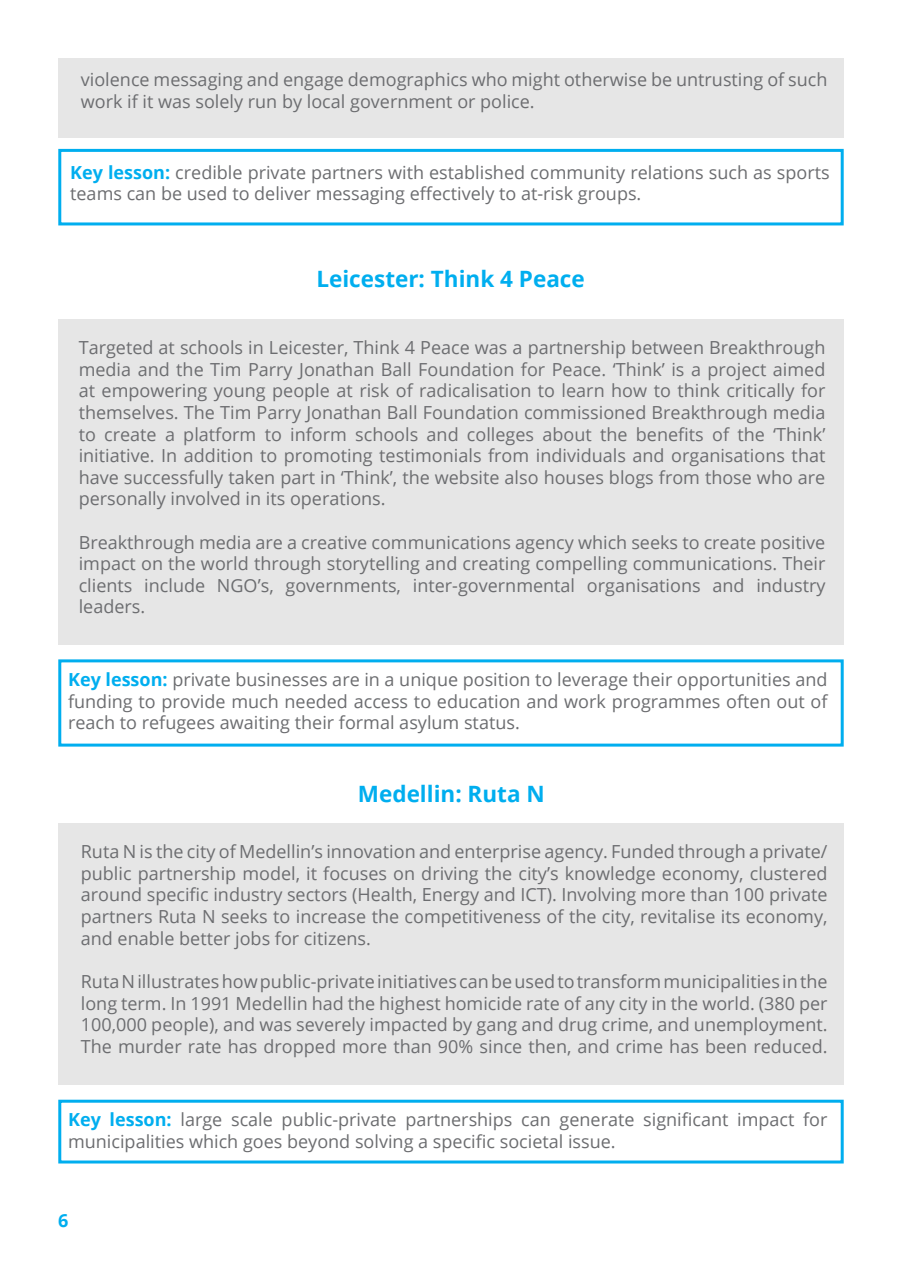
<style>
.page{position:relative;width:902px;height:1272px;background:#fff}
.page>*{position:absolute;margin:0;border:0;box-sizing:border-box;transform-origin:0 0}
.t1{font:700 22.5px "Open Sans";color:#00aeef}
.t2{font:18px/21.6px "Open Sans";color:#6c6d70;text-align:justify}
.t3{font:700 18px "Open Sans";color:#00aeef}
.s1{font-weight:700;color:#00aeef}
</style>
<div class="page">
<div style="left:58px;top:659px;width:785px;height:87px;border:3px solid #00aeef"></div>
<div style="left:58px;top:319px;width:785px;height:325px;background:#e6e6e6"></div>
<div style="left:58px;top:58px;width:785px;height:79px;background:#e6e6e6"></div>
<div style="left:58px;top:149px;width:785px;height:76px;border:3px solid #00aeef"></div>
<div style="left:58px;top:823px;width:785px;height:261px;background:#e6e6e6"></div>
<div style="left:58px;top:1099px;width:785px;height:64px;border:3px solid #00aeef"></div>
<p class="t2" style="left:81px;top:68px;width:748px">violence messaging and engage demographics who might otherwise be untrusting of such work if it was solely run by local government or police.</p>
<p class="t2" style="left:70px;top:161px;width:760px"><span class="s1">Key lesson:</span> credible private partners with established community relations such as sports teams can be used to deliver messaging effectively to at-risk groups.</p>
<p class="t1" style="left:316px;top:263px;width:270px">Leicester: Think 4 Peace</p>
<p class="t2" style="left:79px;top:336px;width:748px">Targeted at schools in Leicester, Think 4 Peace was a partnership between Breakthrough media and the Tim Parry Jonathan Ball Foundation for Peace. ‘Think’ is a project aimed at empowering young people at risk of radicalisation to learn how to think critically for themselves. The Tim Parry Jonathan Ball Foundation commissioned Breakthrough media to create a platform to inform schools and colleges about the benefits of the ‘Think’ initiative. In addition to promoting testimonials from individuals and organisations that have successfully taken part in ‘Think’, the website also houses blogs from those who are personally involved in its operations.</p>
<p class="t2" style="left:79px;top:531px;width:748px">Breakthrough media are a creative communications agency which seeks to create positive impact on the world through storytelling and creating compelling communications. Their clients include NGO’s, governments, inter-governmental organisations and industry leaders.</p>
<p class="t2" style="left:68px;top:668px;width:760px"><span class="s1">Key lesson:</span> private businesses are in a unique position to leverage their opportunities and funding to provide much needed access to education and work programmes often out of reach to refugees awaiting their formal asylum status.</p>
<p class="t1" style="left:358px;top:778px;width:188px">Medellin: Ruta N</p>
<p class="t2" style="left:81px;top:840px;width:748px">Ruta N is the city of Medellin’s innovation and enterprise agency. Funded through a private/ public partnership model, it focuses on driving the city’s knowledge economy, clustered around specific industry sectors (Health, Energy and ICT). Involving more than 100 private partners Ruta N seeks to increase the competitiveness of the city, revitalise its economy, and enable better jobs for citizens.</p>
<p class="t2" style="left:81px;top:970px;width:748px">Ruta N illustrates how public-private initiatives can be used to transform municipalities in the long term. In 1991 Medellin had the highest homicide rate of any city in the world. (380 per 100,000 people), and was severely impacted by gang and drug crime, and unemployment.<br>The murder rate has dropped more than 90% since then, and crime has been reduced.</p>
<p class="t2" style="left:68px;top:1108px;width:760px"><span class="s1">Key lesson:</span> large scale public-private partnerships can generate significant impact for municipalities which goes beyond solving a specific societal issue.</p>
<p class="t3" style="left:58px;top:1208px;width:12px">6</p>
</div>
